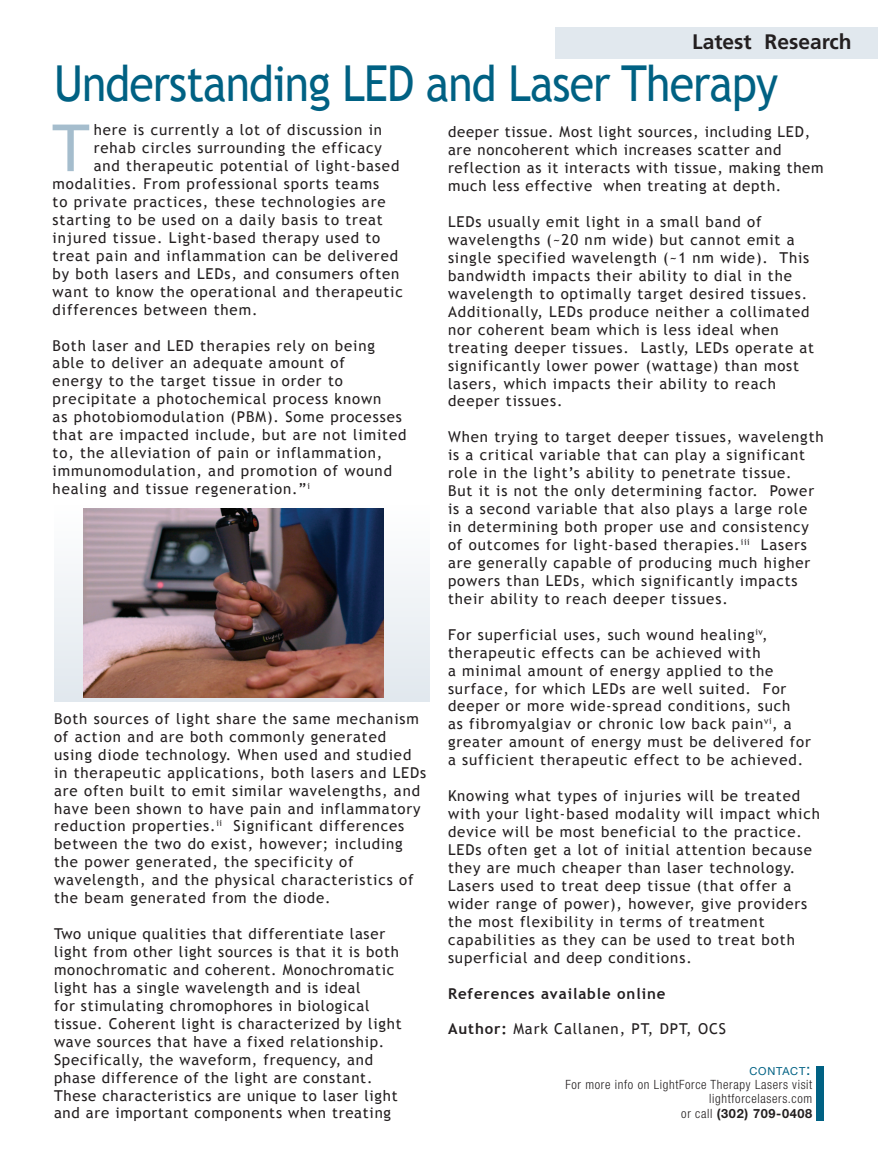
<style>
.page{position:relative;width:878px;height:1175px;background:#fff}
.page>*{position:absolute;margin:0;border:0;box-sizing:border-box;transform-origin:0 0}
.t1{font:65.1px "Trebuchet MS";color:#a5bdcd}
.t2{font:49.5px "Trebuchet MS";letter-spacing:-.02em;color:#006183;scale:.9 1}
.t3{font:700 21px "Frutiger";color:#231f20}
.t4{font:15px/17.9px "Trebuchet MS";letter-spacing:.06em;color:#231f20}
.t5{font:700 15px "Trebuchet MS";letter-spacing:.06em;color:#231f20}
.t6{font:300 condensed 12.75px/14.2px "Helvetica Neue";letter-spacing:.05em;color:#231f20;text-align:right}
.t7{font:700 12.75px "Helvetica Neue East A";letter-spacing:.05em;color:#231f20}
.t8{font:10.95px "Helvetica Neue";letter-spacing:.07em;color:#006183}
.s1{font-weight:700}
.s2{font-size:15.75px}
.s3{font-family:"Helvetica Neue";font-weight:300;font-stretch:condensed}
</style>
<div class="page">
<div style="left:816px;top:1066px;width:8px;height:54px;background:#006183"></div>
<div style="left:555px;top:27px;width:323px;height:31px;background:#e1e8ee"></div>
<svg style="left:54px;top:571px;width:376px;height:131px;fill:#e9eef2"></svg>
<img style="left:83px;top:508px;width:301px;height:189px">
<h3 class="t3" style="left:692px;top:29px;width:161px">Latest Research</h3>
<h2 class="t2" style="left:54px;top:55px;width:805px">Understanding LED and Laser Therapy</h2>
<h1 class="t1" style="left:52px;top:110px;width:39px">T</h1>
<p class="t4" style="left:94px;top:121px;width:290px">here is currently a lot of discussion in</p>
<p class="t4" style="left:448px;top:123px;width:377px">deeper tissue. Most light sources, including LED, are noncoherent which increases scatter and reflection as it interacts with tissue, making them much less effective when treating at depth.</p>
<p class="t4" style="left:448px;top:213px;width:368px">LEDs usually emit light in a small band of wavelengths (~20 nm wide) but cannot emit a single specified wavelength (~1 nm wide). This bandwidth impacts their ability to dial in the wavelength to optimally target desired tissues.<br>Additionally, LEDs produce neither a collimated nor coherent beam which is less ideal when treating deeper tissues. Lastly, LEDs operate at significantly lower power (wattage) than most lasers, which impacts their ability to reach deeper tissues.</p>
<p class="t4" style="left:448px;top:428px;width:377px">When trying to target deeper tissues, wavelength is a critical variable that can play a significant role in the light’s ability to penetrate tissue.<br>But it is not the only determining factor. Power is a second variable that also plays a large role in determining both proper use and consistency of outcomes for light-based therapies.<sup>iii</sup> Lasers are generally capable of producing much higher powers than LEDs, which significantly impacts their ability to reach deeper tissues.</p>
<p class="t4" style="left:448px;top:625px;width:364px">For superficial uses, such wound healing<sup>iv</sup>, therapeutic effects can be achieved with<br>a minimal amount of energy applied to the surface, for which LEDs are well suited. For deeper or more wide-spread conditions, such<br>as fibromyalgiav or chronic low back pain<sup>vi</sup>, a greater amount of energy must be delivered for a sufficient therapeutic effect to be achieved.</p>
<p class="t4" style="left:448px;top:787px;width:373px">Knowing what types of injuries will be treated with your light-based modality will impact which device will be most beneficial to the practice.<br>LEDs often get a lot of initial attention because they are much cheaper than laser technology.<br>Lasers used to treat deep tissue (that offer a wider range of power), however, give providers the most flexibility in terms of treatment capabilities as they can be used to treat both superficial and deep conditions.</p>
<p class="t5" style="left:448px;top:983px;width:219px">References available online</p>
<p class="t4" style="left:448px;top:1020px;width:279px"><span class="s1">Author:</span> Mark Callanen, PT, DPT, OCS</p>
<p class="t4" style="left:94px;top:139px;width:290px">rehab circles surrounding the efficacy</p>
<p class="t4" style="left:94px;top:157px;width:307px">and therapeutic potential of light-based</p>
<p class="t4" style="left:53px;top:175px;width:328px">modalities. From professional sports teams</p>
<p class="t4" style="left:53px;top:193px;width:334px">to private practices, these technologies are</p>
<p class="t4" style="left:53px;top:211px;width:332px">starting to be used on a daily basis to treat</p>
<p class="t4" style="left:53px;top:229px;width:329px">injured tissue. Light-based therapy used to</p>
<p class="t4" style="left:53px;top:247px;width:347px">treat pain and inflammation can be delivered</p>
<p class="t4" style="left:53px;top:265px;width:348px">by both lasers and LEDs, and consumers often</p>
<p class="t4" style="left:53px;top:283px;width:352px">want to know the operational and therapeutic</p>
<p class="t4" style="left:53px;top:300px;width:206px">differences between them.</p>
<p class="t4" style="left:53px;top:336px;width:355px">Both laser and LED therapies rely on being able to deliver an adequate amount of<br>energy to the target tissue in order to precipitate a photochemical process known<br>as photobiomodulation (PBM). Some processes that are impacted include, but are not limited to, the alleviation of pain or inflammation, immunomodulation, and promotion of wound healing and tissue regeneration.”<sup>i</sup></p>
<p class="t4" style="left:54px;top:709px;width:374px">Both sources of light share the same mechanism of action and are both commonly generated using diode technology. When used and studied in therapeutic applications, both lasers and LEDs are often built to emit similar wavelengths, and have been shown to have pain and inflammatory reduction properties.<sup>ii</sup> Significant differences between the two do exist, however; including the power generated, the specificity of wavelength, and the physical characteristics of the beam generated from the diode.</p>
<p class="t4" style="left:54px;top:925px;width:349px">Two unique qualities that differentiate laser light from other light sources is that it is both monochromatic and coherent. Monochromatic light has a single wavelength and is ideal<br>for stimulating chromophores in biological tissue. Coherent light is characterized by light wave sources that have a fixed relationship.<br>Specifically, the waveform, frequency, and phase difference of the light are constant.<br>These characteristics are unique to laser light and are important components when treating</p>
<p class="t8" style="left:749px;top:1064px;width:62px">CONTACT<span class="s2">:</span></p>
<p class="t6" style="left:565px;top:1077px;width:248px">For more info on LightForce Therapy Lasers visit lightforcelasers.com</p>
<p class="t7" style="left:681px;top:1105px;width:132px"><span class="s3">or call</span> (302) 709-0408</p>
</div>
